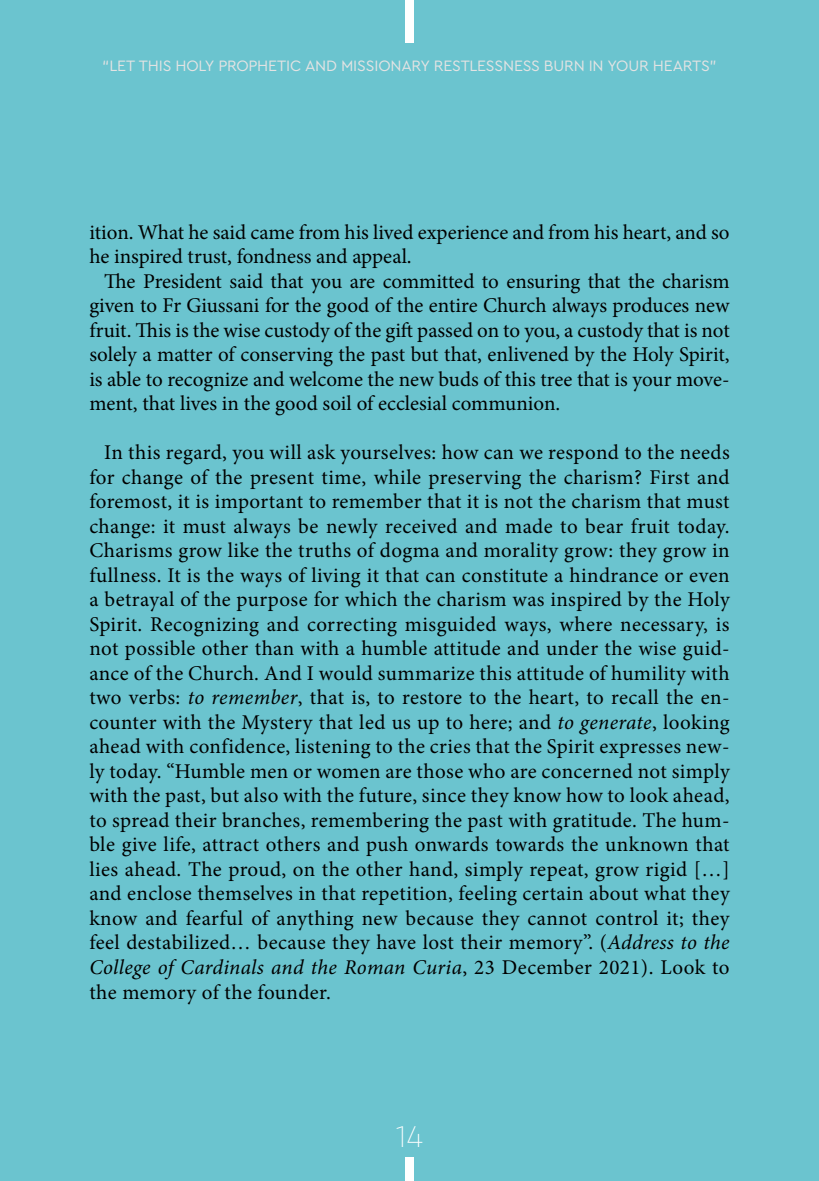
<style>
.page{position:relative;width:819px;height:1181px;background:#6bc4cf}
.page>*{position:absolute;margin:0;border:0;box-sizing:border-box;transform-origin:0 0}
.t1{font:100 31.5px "Cera Pro";color:#fff}
.t2{font:21px/24.5px "Minion Pro";color:#000;text-align:justify}
.t3{font:15.75px "Cera Pro";letter-spacing:-.015em;color:#e3e3e3}
.s1{font-style:italic}
</style>
<div class="page">
<div style="left:405px;top:1157px;width:8px;height:24px;background:#fff"></div>
<div style="left:405px;top:0;width:8px;height:43px;background:#fff"></div>
<p class="t3" style="left:102px;top:55px;width:616px">“LET THIS HOLY PROPHETIC AND MISSIONARY RESTLESSNESS BURN IN YOUR HEARTS”</p>
<p class="t2" style="left:89px;top:220px;width:641px">ition. What he said came from his lived experience and from his heart, and so he inspired trust, fondness and appeal.</p>
<p class="t2" style="left:89px;top:269px;width:642px;text-indent:15px">The President said that you are committed to ensuring that the charism given to Fr Giussani for the good of the entire Church always produces new fruit. This is the wise custody of the gift passed on to you, a custody that is not solely a matter of conserving the past but that, enlivened by the Holy Spirit, is able to recognize and welcome the new buds of this tree that is your move&shy;ment, that lives in the good soil of ecclesial communion.</p>
<p class="t2" style="left:89px;top:440px;width:642px;text-indent:15px">In this regard, you will ask yourselves: how can we respond to the needs for change of the present time, while preserving the charism? First and foremost, it is important to remember that it is not the charism that must change: it must always be newly received and made to bear fruit today.<br>Charisms grow like the truths of dogma and morality grow: they grow in fullness. It is the ways of living it that can constitute a hindrance or even a betrayal of the purpose for which the charism was inspired by the Holy Spirit. Recognizing and correcting misguided ways, where necessary, is not possible other than with a humble attitude and under the wise guid&shy;ance of the Church. And I would summarize this attitude of humility with two verbs: <span class="s1">to remember</span>, that is, to restore to the heart, to recall the en&shy;counter with the Mystery that led us up to here; and <span class="s1">to generate</span>, looking ahead with confidence, listening to the cries that the Spirit expresses new&shy;ly today. “Humble men or women are those who are concerned not simply with the past, but also with the future, since they know how to look ahead, to spread their branches, remembering the past with gratitude. The hum&shy;ble give life, attract others and push onwards towards the unknown that lies ahead. The proud, on the other hand, simply repeat, grow rigid […] and enclose themselves in that repetition, feeling certain about what they know and fearful of anything new because they cannot control it; they feel destabilized… because they have lost their memory”. (<span class="s1">Address to the College of Cardinals and the Roman Curia</span>, 23 December 2021). Look to the memory of the founder.</p>
<h1 class="t1" style="left:395px;top:1115px;width:29px">14</h1>
</div>
